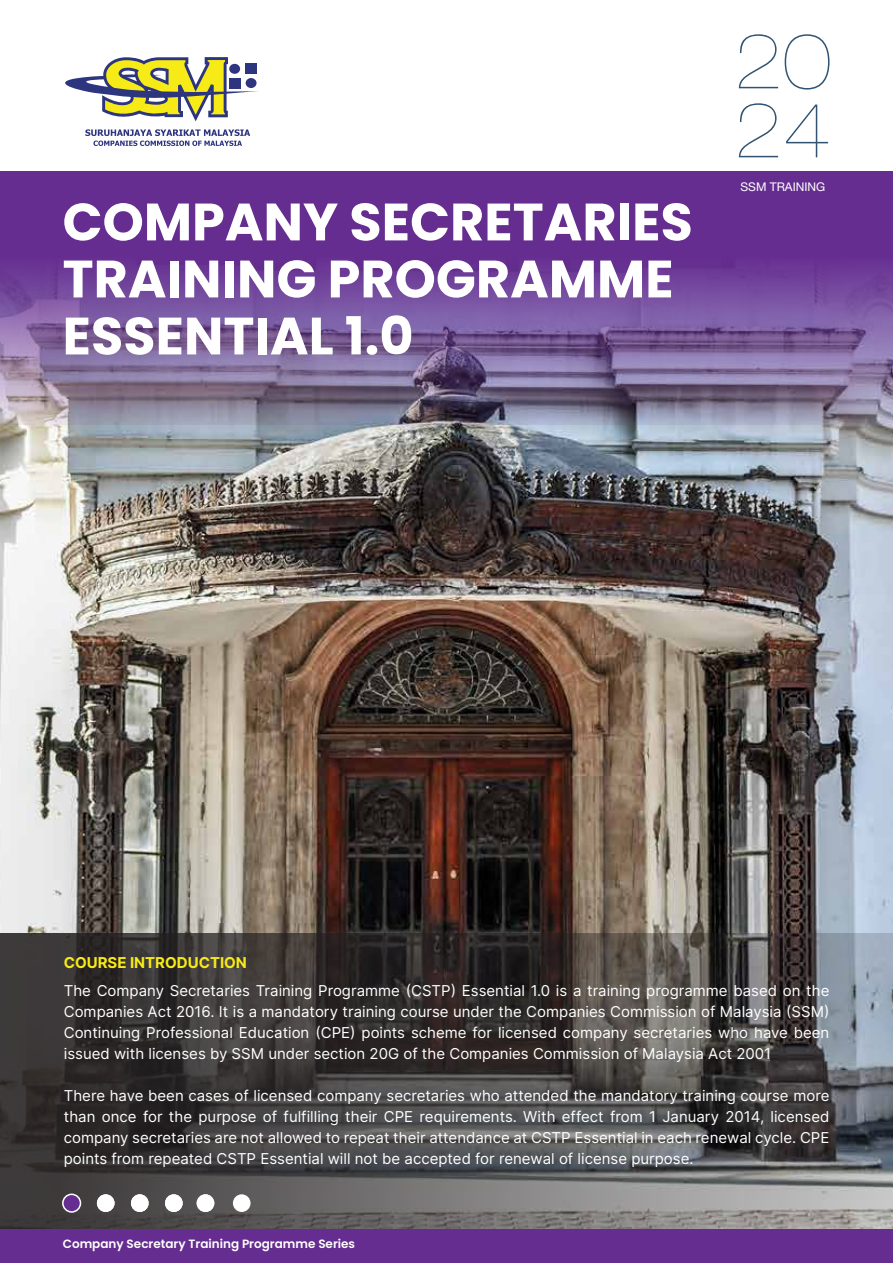
<style>
.page{position:relative;width:893px;height:1263px;background:#fff}
.page>*{position:absolute;margin:0;border:0;box-sizing:border-box;transform-origin:0 0}
.t1{font:200 expanded 75px/69px "Helvetica Neue LT Std";color:#305371}
.t2{font:700 52.5px/57px "Poppins";color:#fff}
.t3{font:15px/21px "Inter";color:#fff;text-align:justify}
.t4{font:700 15px "Inter";color:#f7eb17}
.t5{font:600 12px "Poppins";color:#fff}
.t6{font:12px "Helvetica Neue LT Std";color:#fff}
</style>
<div class="page">
<img style="left:0;top:424px;width:893px;height:509px">
<svg style="left:0;top:933px;width:893px;height:297px;background:#4d4b4c"></svg>
<svg style="left:0;top:171px;width:893px;height:253px;background:#734e95"></svg>
<div style="left:63px;top:1194px;width:17px;height:18px;background:#662d91;border-radius:50%"></div>
<div style="left:62px;top:1193px;width:19px;height:20px;border:2px solid #fff;border-radius:50%"></div>
<svg style="left:65px;top:57px;width:193px;height:89px"></svg>
<div style="left:0;top:1230px;width:893px;height:33px;background:#662d91"></div>
<div style="left:97px;top:1194px;width:18px;height:18px;background:#fff;border-radius:50%"></div>
<div style="left:131px;top:1194px;width:18px;height:18px;background:#fff;border-radius:50%"></div>
<div style="left:165px;top:1194px;width:18px;height:18px;background:#fff;border-radius:50%"></div>
<div style="left:197px;top:1194px;width:17px;height:18px;background:#fff;border-radius:50%"></div>
<div style="left:233px;top:1194px;width:18px;height:18px;background:#fff;border-radius:50%"></div>
<h2 class="t2" style="left:63px;top:194px;width:632px">COMPANY SECRETARIES<br>TRAINING PROGRAMME<br>ESSENTIAL 1.0</h2>
<h1 class="t1" style="left:734px;top:27px;width:99px">20<br>24</h1>
<p class="t6" style="left:740px;top:180px;width:86px">SSM TRAINING</p>
<p class="t4" style="left:64px;top:951px;width:185px">COURSE INTRODUCTION</p>
<p class="t3" style="left:64px;top:980px;width:767px">The Company Secretaries Training Programme (CSTP) Essential 1.0 is a training programme based on the Companies Act 2016. It is a mandatory training course under the Companies Commission of Malaysia (SSM)<br>Continuing Professional Education (CPE) points scheme for licensed company secretaries who have been issued with licenses by SSM under section 20G of the Companies Commission of Malaysia Act 2001</p>
<p class="t3" style="left:64px;top:1085px;width:767px">There have been cases of licensed company secretaries who attended the mandatory training course more than once for the purpose of fulfilling their CPE requirements. With effect from 1 January 2014, licensed company secretaries are not allowed to repeat their attendance at CSTP Essential in each renewal cycle. CPE points from repeated CSTP Essential will not be accepted for renewal of license purpose.</p>
<p class="t5" style="left:63px;top:1237px;width:294px">Company Secretary Training Programme Series</p>
</div>
